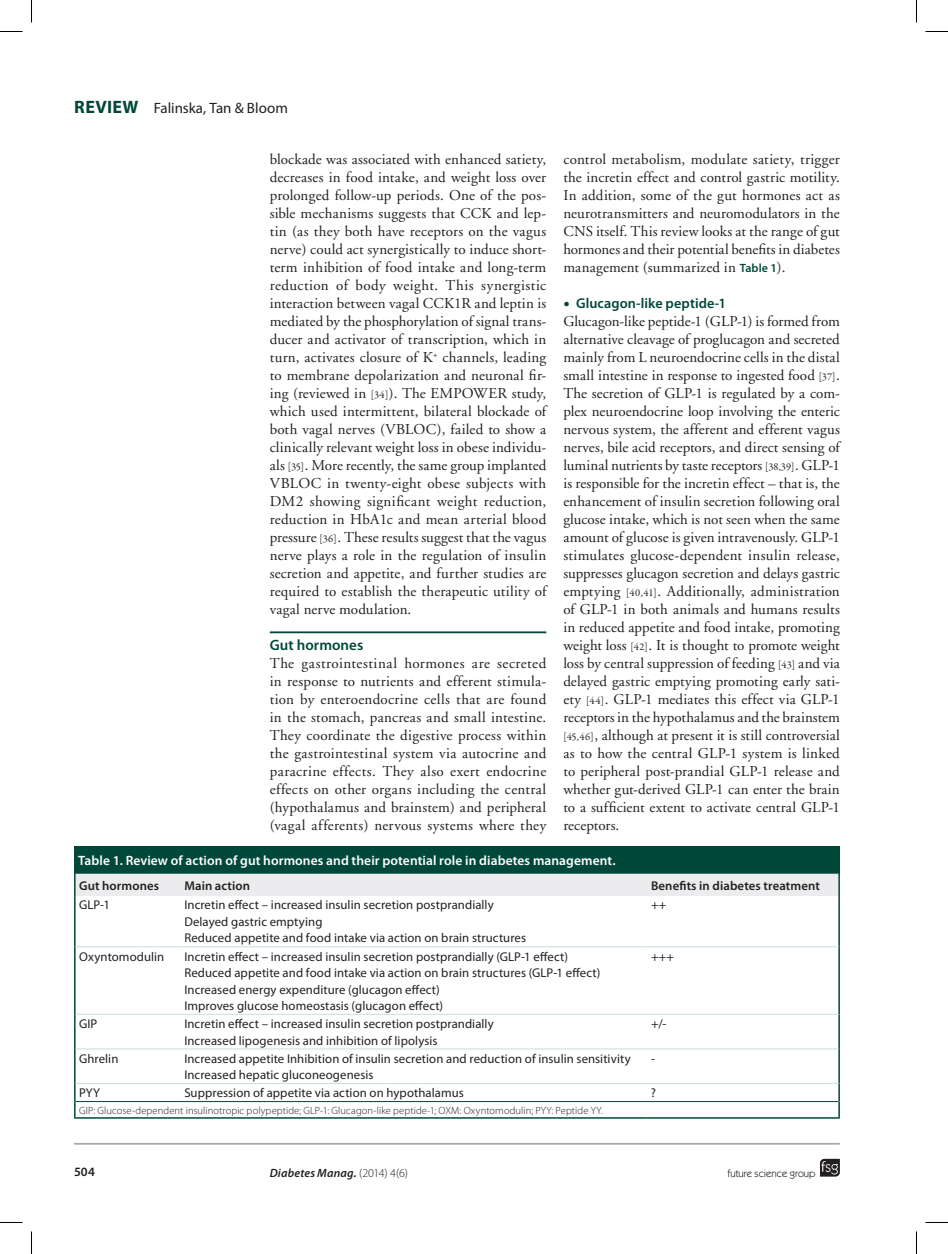
<style>
.page{position:relative;width:948px;height:1254px;background:#fff}
.page>*{position:absolute;margin:0;border:0;box-sizing:border-box;transform-origin:0 0}
.t1{font:15px/18px "Adobe Garamond";letter-spacing:.01em;color:#231f20;text-align:justify}
.t2{font:15px "Myriad Pro";letter-spacing:-.005em;color:#231f20}
.t3{font:600 15px "Myriad Pro";letter-spacing:.005em;color:#004839}
.t4{font:600 14.25px "Myriad Pro";letter-spacing:.005em;color:#004839}
.t5{font:600 13.5px "Myriad Pro";letter-spacing:.005em;color:#fff}
.t6{font:12.75px/16.5px "Myriad Pro";letter-spacing:.005em;color:#231f20}
.t7{font:600 12.75px "Myriad Pro";letter-spacing:.01em;color:#231f20}
.t8{font:italic 600 12px "Myriad Pro";letter-spacing:.015em;color:#231f20}
.t9{font:300 10.5px "Myriad Pro";letter-spacing:.01em;color:#231f20}
.t10{font:10.5px "Itc Kabel";color:#231f20}
.s1{font-weight:700;font-size:18px;color:#004839}
.s2{font-family:"Myriad Pro";font-weight:600;font-size:12px;color:#004839}
.s3{font-family:"Arial";font-weight:400;font-size:10.5px}
.s4{font-family:"Garamond Premr Pro";font-size:10.5px}
.s5{font-weight:300;font-style:normal}
</style>
<div class="page">
<svg style="left:820px;top:1158px;width:19px;height:18px"></svg>
<hr style="left:74px;top:1142px;width:765px;height:2px;background:#a8a9ad">
<hr style="left:270px;top:631px;width:276px;height:2px;background:#004839">
<div style="left:74px;top:846px;width:765px;height:29px;background:#004839"></div>
<svg style="left:76px;top:947px;width:762px;height:156px"></svg>
<hr style="left:74px;top:873px;width:2px;height:23px;background:#004839">
<div style="left:75px;top:873px;width:764px;height:23px;background:#ececee"></div>
<hr style="left:74px;top:896px;width:2px;height:50px;background:#004839">
<hr style="left:838px;top:896px;width:1px;height:50px;background:#004839">
<hr style="left:74px;top:946px;width:2px;height:68px;background:#004839">
<hr style="left:838px;top:946px;width:1px;height:68px;background:#004839">
<hr style="left:74px;top:1014px;width:2px;height:35px;background:#004839">
<hr style="left:838px;top:1014px;width:1px;height:35px;background:#004839">
<hr style="left:74px;top:1049px;width:2px;height:34px;background:#004839">
<hr style="left:838px;top:1049px;width:1px;height:34px;background:#004839">
<svg style="left:74px;top:1083px;width:2px;height:34px"></svg>
<svg style="left:838px;top:1083px;width:1px;height:34px"></svg>
<hr style="left:74px;top:1117px;width:106px;height:1px;background:#004839">
<hr style="left:180px;top:1117px;width:466px;height:1px;background:#004839">
<hr style="left:646px;top:1117px;width:193px;height:1px;background:#004839">
<hr style="left:76px;top:946px;width:104px;height:1px;background:#ccdddb">
<hr style="left:180px;top:946px;width:466px;height:1px;background:#ccdddb">
<hr style="left:646px;top:946px;width:192px;height:1px;background:#ccdddb">
<hr style="left:76px;top:1014px;width:104px;height:1px;background:#ccdddb">
<hr style="left:180px;top:1014px;width:466px;height:1px;background:#ccdddb">
<hr style="left:646px;top:1014px;width:192px;height:1px;background:#ccdddb">
<hr style="left:76px;top:1048px;width:104px;height:1px;background:#ccdddb">
<hr style="left:180px;top:1048px;width:466px;height:1px;background:#ccdddb">
<hr style="left:646px;top:1048px;width:192px;height:1px;background:#ccdddb">
<hr style="left:76px;top:1083px;width:104px;height:1px;background:#ccdddb">
<hr style="left:180px;top:1083px;width:466px;height:1px;background:#ccdddb">
<hr style="left:646px;top:1083px;width:192px;height:1px;background:#ccdddb">
<hr style="left:76px;top:1101px;width:104px;height:1px;background:#004839">
<hr style="left:180px;top:1101px;width:466px;height:1px;background:#004839">
<hr style="left:646px;top:1101px;width:192px;height:1px;background:#004839">
<svg style="left:0;top:31px;width:22px;height:1px"></svg>
<svg style="left:925px;top:31px;width:22px;height:1px"></svg>
<svg style="left:0;top:1222px;width:22px;height:1px"></svg>
<svg style="left:925px;top:1222px;width:22px;height:1px"></svg>
<svg style="left:31px;top:0;width:1px;height:23px"></svg>
<svg style="left:31px;top:1231px;width:1px;height:23px"></svg>
<svg style="left:916px;top:0;width:1px;height:23px"></svg>
<svg style="left:916px;top:1231px;width:1px;height:23px"></svg>
<p class="t2" style="left:74px;top:98px;width:215px"><span class="s1">REVIEW</span> Falinska, Tan &amp; Bloom</p>
<p class="t1" style="left:563px;top:151px;width:278px">control metabolism, modulate satiety, trigger the incretin effect and control gastric motility.<br>In addition, some of the gut hormones act as neurotransmitters and neuromodulators in the CNS itself. This review looks at the range of gut hormones and their potential benefits in diabetes management (summarized in <span class="s2">Table 1</span>).</p>
<p class="t4" style="left:563px;top:294px;width:164px"><span class="s3">●</span> Glucagon-like peptide-1</p>
<p class="t1" style="left:563px;top:313px;width:278px">Glucagon-like peptide-1 (GLP-1) is formed from alternative cleavage of proglucagon and secreted mainly from L neuroendocrine cells in the distal small intestine in response to ingested food <span class="s4">[37]</span>.<br>The secretion of GLP-1 is regulated by a com&shy;plex neuroendocrine loop involving the enteric nervous system, the afferent and efferent vagus nerves, bile acid receptors, and direct sensing of luminal nutrients by taste receptors <span class="s4">[38,39]</span>. GLP-1 is responsible for the incretin effect – that is, the enhancement of insulin secretion following oral glucose intake, which is not seen when the same amount of glucose is given intravenously. GLP-1 stimulates glucose-dependent insulin release, suppresses glucagon secretion and delays gastric emptying <span class="s4">[40,41]</span>. Additionally, administration of GLP-1 in both animals and humans results in reduced appetite and food intake, promoting weight loss <span class="s4">[42]</span>. It is thought to promote weight loss by central suppression of feeding <span class="s4">[43]</span> and via delayed gastric emptying promoting early sati&shy;ety <span class="s4">[44]</span>. GLP-1 mediates this effect via GLP-1 receptors in the hypothalamus and the brainstem <span class="s4">[45,46]</span>, although at present it is still controversial as to how the central GLP-1 system is linked to peripheral post-prandial GLP-1 release and whether gut-derived GLP-1 can enter the brain to a sufficient extent to activate central GLP-1 receptors.</p>
<p class="t5" style="left:78px;top:852px;width:539px">Table 1. Review of action of gut hormones and their potential role in diabetes management.</p>
<p class="t7" style="left:79px;top:877px;width:82px">Gut hormones</p>
<p class="t7" style="left:184px;top:877px;width:67px">Main action</p>
<p class="t7" style="left:651px;top:877px;width:170px">Benefits in diabetes treatment</p>
<p class="t6" style="left:79px;top:896px;width:32px">GLP-1</p>
<p class="t6" style="left:184px;top:896px;width:343px">Incretin effect – increased insulin secretion postprandially<br>Delayed gastric emptying<br>Reduced appetite and food intake via action on brain structures</p>
<p class="t6" style="left:651px;top:896px;width:17px">++</p>
<p class="t6" style="left:79px;top:947px;width:87px">Oxyntomodulin</p>
<p class="t6" style="left:184px;top:947px;width:417px">Incretin effect – increased insulin secretion postprandially (GLP-1 effect)<br>Reduced appetite and food intake via action on brain structures (GLP-1 effect)<br>Increased energy expenditure (glucagon effect)<br>Improves glucose homeostasis (glucagon effect)</p>
<p class="t6" style="left:651px;top:947px;width:25px">+++</p>
<p class="t6" style="left:79px;top:1015px;width:20px">GIP</p>
<p class="t6" style="left:184px;top:1015px;width:311px">Incretin effect – increased insulin secretion postprandially<br>Increased lipogenesis and inhibition of lipolysis</p>
<p class="t6" style="left:651px;top:1015px;width:17px">+/-</p>
<p class="t6" style="left:79px;top:1050px;width:41px">Ghrelin</p>
<p class="t6" style="left:184px;top:1050px;width:448px">Increased appetite Inhibition of insulin secretion and reduction of insulin sensitivity<br>Increased hepatic gluconeogenesis</p>
<p class="t6" style="left:651px;top:1050px;width:5px">-</p>
<p class="t6" style="left:79px;top:1084px;width:22px">PYY</p>
<p class="t6" style="left:184px;top:1084px;width:281px">Suppression of appetite via action on hypothalamus</p>
<p class="t6" style="left:651px;top:1084px;width:7px">?</p>
<p class="t9" style="left:79px;top:1104px;width:525px">GIP: Glucose-dependent insulinotropic polypeptide; GLP-1: Glucagon-like peptide-1; OXM: Oxyntomodulin; PYY: Peptide YY.</p>
<p class="t1" style="left:270px;top:151px;width:278px">blockade was associated with enhanced satiety, decreases in food intake, and weight loss over prolonged follow-up periods. One of the pos&shy;sible mechanisms suggests that CCK and lep&shy;tin (as they both have receptors on the vagus nerve) could act synergistically to induce short&shy;term inhibition of food intake and long-term reduction of body weight. This synergistic interaction between vagal CCK1R and leptin is mediated by the phosphorylation of signal trans&shy;ducer and activator of transcription, which in turn, activates closure of K<sup>+</sup> channels, leading to membrane depolarization and neuronal fir&shy;ing (reviewed in <span class="s4">[34]</span>). The EMPOWER study, which used intermittent, bilateral blockade of both vagal nerves (VBLOC), failed to show a clinically relevant weight loss in obese individu&shy;als <span class="s4">[35]</span>. More recently, the same group implanted VBLOC in twenty-eight obese subjects with DM2 showing significant weight reduction, reduction in HbA1c and mean arterial blood pressure <span class="s4">[36]</span>. These results suggest that the vagus nerve plays a role in the regulation of insulin secretion and appetite, and further studies are required to establish the therapeutic utility of vagal nerve modulation.</p>
<p class="t3" style="left:270px;top:635px;width:95px">Gut hormones</p>
<p class="t1" style="left:270px;top:655px;width:278px">The gastrointestinal hormones are secreted in response to nutrients and efferent stimula&shy;tion by enteroendocrine cells that are found in the stomach, pancreas and small intestine.<br>They coordinate the digestive process within the gastrointestinal system via autocrine and paracrine effects. They also exert endocrine effects on other organs including the central (hypothalamus and brainstem) and peripheral (vagal afferents) nervous systems where they</p>
<p class="t7" style="left:74px;top:1164px;width:22px">504</p>
<p class="t8" style="left:270px;top:1164px;width:140px">Diabetes Manag. <span class="s5">(2014) 4(6)</span></p>
<p class="t10" style="left:727px;top:1167px;width:90px">future science group</p>
</div>
